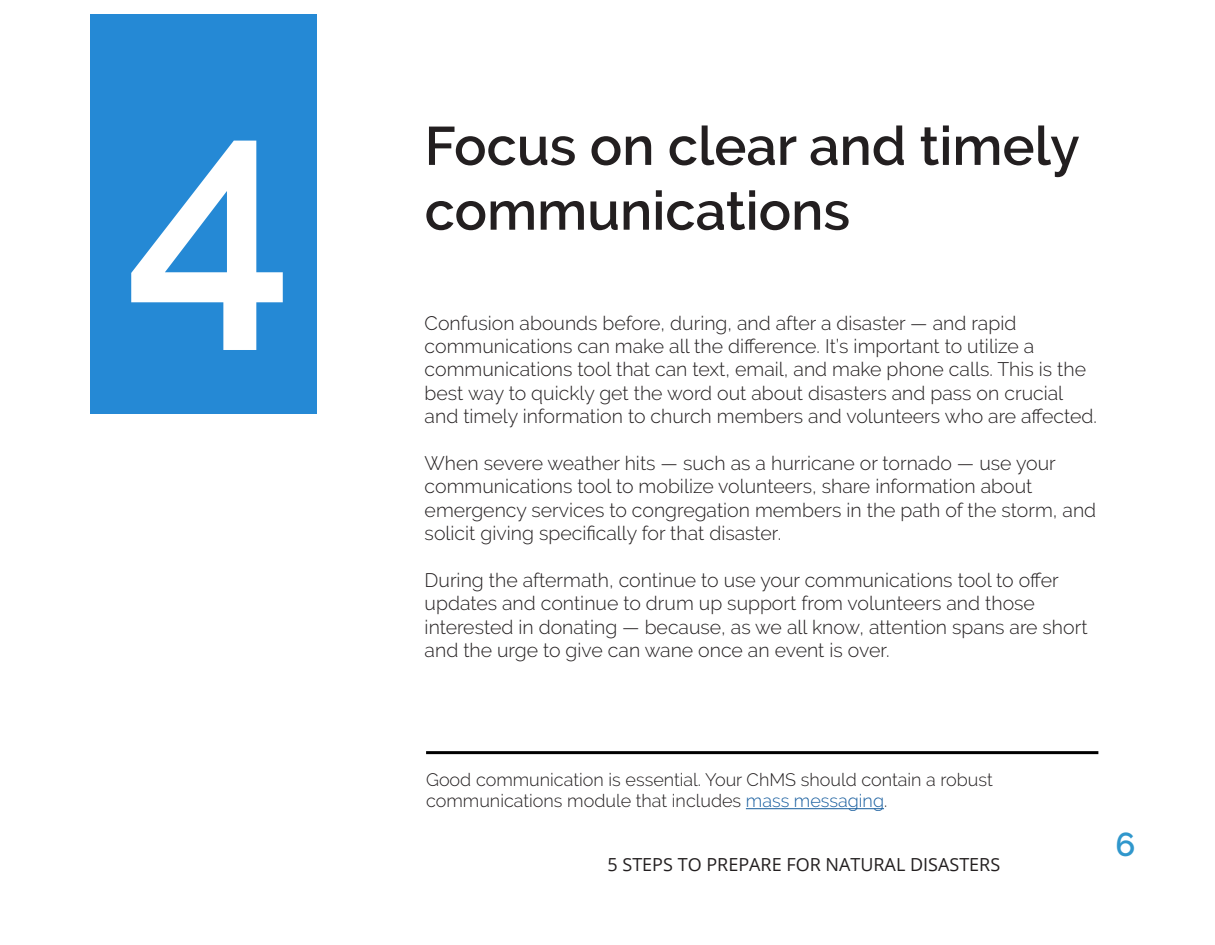
<style>
.page{position:relative;width:1215px;height:945px;background:#fff}
.page>*{position:absolute;margin:0;border:0;box-sizing:border-box;transform-origin:0 0}
.t1{font:600 300px "Raleway";color:#fff}
.t2{font:600 54px "Raleway";color:#231f20}
.t3{font:600 33px "Raleway";color:#3097cc}
.t4{font:300 19.5px/23.4px "Raleway";color:#231f20}
.t5{font:300 18px/21.6px "Raleway";color:#231f20}
.t6{font:18px "Open Sans";color:#231f20}
.s1{color:#175d9e}
</style>
<div class="page">
<div style="left:90px;top:14px;width:227px;height:400px;background:#2589d5"></div>
<hr style="left:426px;top:751px;width:672px;height:3px;background:#000">
<hr style="left:746px;top:808px;width:138px;height:1px;background:#175d9e">
<p class="t1" style="left:125px;top:34px;width:171px">4</p>
<p class="t2" style="left:425px;top:115px;width:657px">Focus on clear and timely</p>
<p class="t2" style="left:425px;top:180px;width:427px">communications</p>
<p class="t4" style="left:425px;top:311px;width:593px">Confusion abounds before, during, and after a disaster — and rapid</p>
<p class="t4" style="left:425px;top:334px;width:611px">communications can make all the difference. It’s important to utilize a</p>
<p class="t4" style="left:425px;top:358px;width:663px">communications tool that can text, email, and make phone calls. This is the</p>
<p class="t4" style="left:425px;top:381px;width:674px">best way to quickly get the word out about disasters and pass on crucial and timely information to church members and volunteers who are affected.</p>
<p class="t4" style="left:425px;top:451px;width:633px">When severe weather hits — such as a hurricane or tornado — use your</p>
<p class="t4" style="left:425px;top:475px;width:609px">communications tool to mobilize volunteers, share information about</p>
<p class="t4" style="left:425px;top:498px;width:673px">emergency services to congregation members in the path of the storm, and</p>
<p class="t4" style="left:425px;top:522px;width:358px">solicit giving specifically for that disaster.</p>
<p class="t4" style="left:425px;top:568px;width:636px">During the aftermath, continue to use your communications tool to offer</p>
<p class="t4" style="left:425px;top:592px;width:612px">updates and continue to drum up support from volunteers and those</p>
<p class="t4" style="left:425px;top:615px;width:665px">interested in donating — because, as we all know, attention spans are short</p>
<p class="t4" style="left:425px;top:639px;width:466px">and the urge to give can wane once an event is over.</p>
<p class="t5" style="left:426px;top:769px;width:568px">Good communication is essential. Your ChMS should contain a robust communications module that includes <span class="s1">mass messaging</span>.</p>
<p class="t6" style="left:608px;top:852px;width:394px">5 STEPS TO PREPARE FOR NATURAL DISASTERS</p>
<h3 class="t3" style="left:1115px;top:825px;width:22px">6</h3>
</div>
